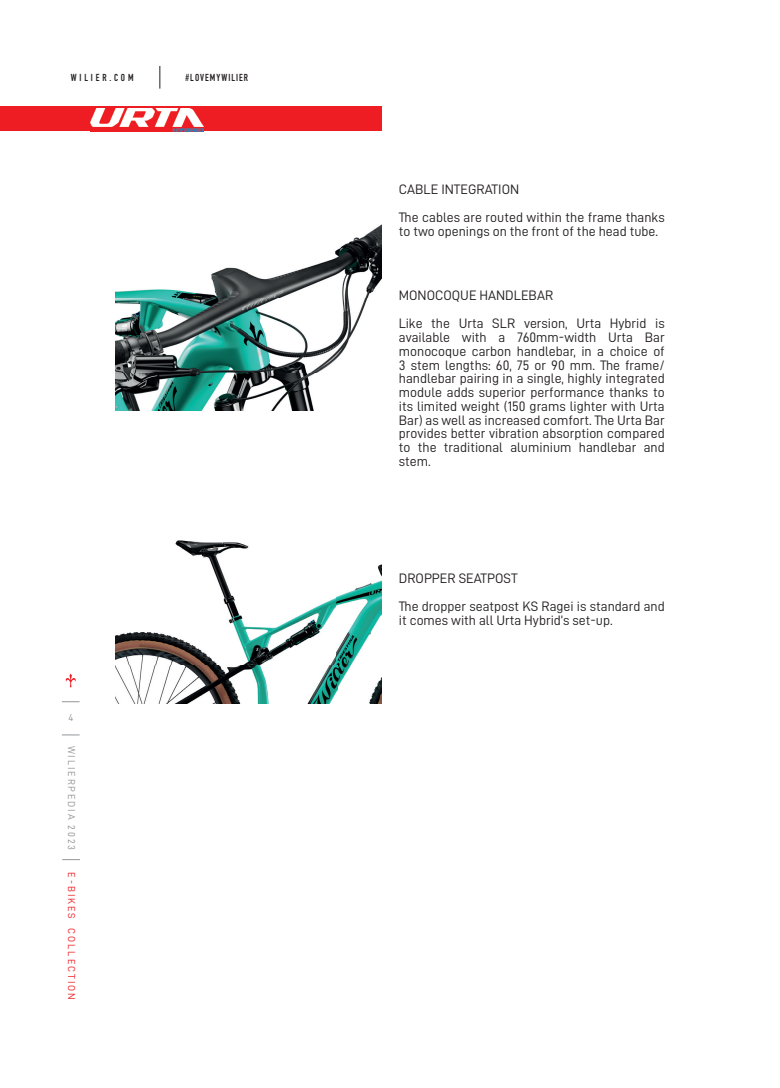
<style>
.page{position:relative;width:780px;height:1088px;background:#fff}
.page>*{position:absolute;margin:0;border:0;box-sizing:border-box;transform-origin:0 0}
.t1{font:13.75px/13.8px "D DIN";color:#231f20}
.t2{font:10px "D DIN";letter-spacing:.19em;color:#ee1d23}
.t3{font:10px "D DIN";letter-spacing:.19em;color:#939598}
.t4{font:10px "DIN Engschrift Std";letter-spacing:.105em;color:#231f20}
.t5{font:10px "DIN Engschrift Std";letter-spacing:.285em;color:#231f20}
</style>
<div class="page">
<img style="left:115px;top:540px;width:266px;height:163px">
<img style="left:115px;top:225px;width:266px;height:186px">
<div style="left:0;top:106px;width:381px;height:25px;background:#ee1d23"></div>
<svg style="left:159px;top:66px;width:1px;height:23px"></svg>
<svg style="left:62px;top:859px;width:18px;height:1px"></svg>
<svg style="left:62px;top:734px;width:18px;height:1px"></svg>
<svg style="left:62px;top:701px;width:18px;height:1px"></svg>
<svg style="left:65px;top:673px;width:11px;height:14px"></svg>
<img style="left:90px;top:131px;width:114px;height:1px">
<img style="left:90px;top:108px;width:114px;height:23px">
<p class="t5" style="left:71px;top:71px;width:64px">WILIER.COM</p>
<p class="t4" style="left:185px;top:71px;width:64px">#LOVEMYWILIER</p>
<p class="t3" style="left:69px;top:712px;width:6px">4</p>
<p class="t3" style="left:77px;top:745px;width:106px;rotate:90deg">WILIERPEDIA 2023</p>
<p class="t2" style="left:77px;top:872px;width:128px;rotate:90deg">E-BIKES COLLECTION</p>
<p class="t1" style="left:399px;top:174px;width:267px;line-height:28.8px">CABLE INTEGRATION<br>The cables are routed within the frame thanks</p>
<p class="t1" style="left:399px;top:224px;width:261px">to two openings on the front of the head tube.</p>
<p class="t1" style="left:399px;top:280px;width:267px;line-height:28.8px">MONOCOQUE HANDLEBAR<br>Like the Urta SLR version, Urta Hybrid is</p>
<p class="t1" style="left:399px;top:330px;width:267px;text-align:justify">available with a 760mm-width Urta Bar monocoque carbon handlebar, in a choice of 3 stem lengths: 60, 75 or 90 mm. The frame/ handlebar pairing in a single, highly integrated module adds superior performance thanks to its limited weight (150 grams lighter with Urta Bar) as well as increased comfort. The Urta Bar provides better vibration absorption compared to the traditional aluminium handlebar and stem.</p>
<p class="t1" style="left:399px;top:563px;width:267px;line-height:28.8px">DROPPER SEATPOST<br>The dropper seatpost KS Ragei is standard and</p>
<p class="t1" style="left:399px;top:613px;width:215px">it comes with all Urta Hybrid’s set-up.</p>
</div>
